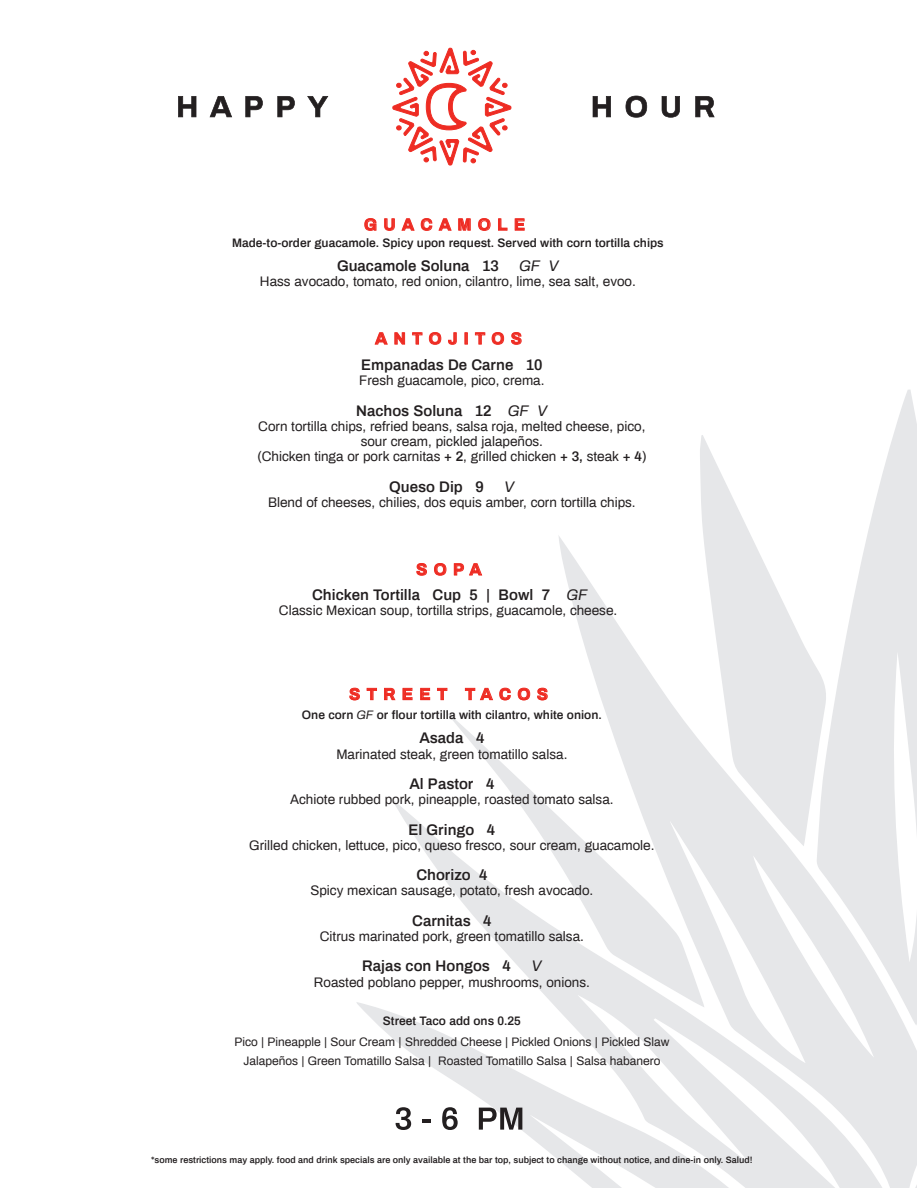
<style>
.page{position:relative;width:918px;height:1188px;background:#fff}
.page>*{position:absolute;margin:0;border:0;box-sizing:border-box;transform-origin:0 0}
.t1{font:700 16.5px "Archivo";letter-spacing:.4em;color:#ee2c23}
.t2{font:600 15px "Archivo";color:#231f20}
.t3{font:italic 15px "Archivo";color:#231f20}
.t4{font:13.5px/15.1px "Archivo";color:#231f20;text-align:center}
.t5{font:600 12px "Archivo";color:#231f20}
.t6{font:12px/18.9px "Archivo";color:#231f20;text-align:center}
.t7{font:600 9px "Archivo";color:#231f20}
.s1{font-weight:400;font-style:italic}
.s2{font-weight:600}
</style>
<div class="page">
<svg style="left:393px;top:48px;width:118px;height:118px"></svg>
<svg style="left:393px;top:536px;width:524px;height:652px"></svg>
<svg style="left:817px;top:389px;width:100px;height:637px;fill:#e6e7e9"></svg>
<svg style="left:356px;top:1002px;width:472px;height:186px"></svg>
<svg style="left:700px;top:435px;width:128px;height:411px;fill:#e6e7e9"></svg>
<svg style="left:445px;top:711px;width:259px;height:296px"></svg>
<svg style="left:178px;top:96px;width:18px;height:21px"></svg>
<svg style="left:210px;top:96px;width:22px;height:21px"></svg>
<svg style="left:245px;top:96px;width:18px;height:21px"></svg>
<svg style="left:277px;top:96px;width:18px;height:21px"></svg>
<svg style="left:307px;top:96px;width:21px;height:21px"></svg>
<svg style="left:593px;top:96px;width:18px;height:21px"></svg>
<svg style="left:626px;top:96px;width:21px;height:22px"></svg>
<svg style="left:662px;top:96px;width:18px;height:22px"></svg>
<svg style="left:695px;top:96px;width:20px;height:21px"></svg>
<svg style="left:364px;top:218px;width:12px;height:13px"></svg>
<svg style="left:384px;top:219px;width:11px;height:12px"></svg>
<svg style="left:402px;top:219px;width:13px;height:12px"></svg>
<svg style="left:421px;top:218px;width:11px;height:13px"></svg>
<svg style="left:439px;top:219px;width:13px;height:12px"></svg>
<svg style="left:458px;top:219px;width:13px;height:12px"></svg>
<svg style="left:478px;top:218px;width:13px;height:13px"></svg>
<svg style="left:498px;top:219px;width:9px;height:12px"></svg>
<svg style="left:515px;top:219px;width:10px;height:12px"></svg>
<svg style="left:375px;top:332px;width:13px;height:13px"></svg>
<svg style="left:395px;top:332px;width:10px;height:13px"></svg>
<svg style="left:412px;top:332px;width:10px;height:13px"></svg>
<svg style="left:429px;top:332px;width:12px;height:13px"></svg>
<svg style="left:448px;top:332px;width:9px;height:13px"></svg>
<svg style="left:465px;top:333px;width:3px;height:11px"></svg>
<svg style="left:475px;top:332px;width:10px;height:13px"></svg>
<svg style="left:492px;top:332px;width:12px;height:13px"></svg>
<svg style="left:511px;top:332px;width:11px;height:13px"></svg>
<svg style="left:417px;top:563px;width:10px;height:13px"></svg>
<svg style="left:434px;top:563px;width:12px;height:13px"></svg>
<svg style="left:454px;top:563px;width:28px;height:13px"></svg>
<svg style="left:350px;top:688px;width:10px;height:12px"></svg>
<svg style="left:367px;top:688px;width:10px;height:12px"></svg>
<svg style="left:384px;top:688px;width:11px;height:12px"></svg>
<svg style="left:403px;top:688px;width:9px;height:12px"></svg>
<svg style="left:420px;top:688px;width:10px;height:12px"></svg>
<svg style="left:437px;top:688px;width:10px;height:12px"></svg>
<svg style="left:465px;top:688px;width:28px;height:12px"></svg>
<svg style="left:499px;top:688px;width:12px;height:12px"></svg>
<svg style="left:518px;top:688px;width:12px;height:12px"></svg>
<svg style="left:537px;top:688px;width:11px;height:12px"></svg>
<svg style="left:396px;top:1107px;width:15px;height:23px"></svg>
<svg style="left:423px;top:1119px;width:8px;height:4px"></svg>
<svg style="left:442px;top:1107px;width:16px;height:23px"></svg>
<svg style="left:479px;top:1108px;width:43px;height:22px"></svg>
<p class="t1" style="left:364px;top:213px;width:162px">GUACAMOLE</p>
<p class="t2" style="left:337px;top:256px;width:163px">Guacamole Soluna 13</p>
<p class="t3" style="left:520px;top:256px;width:41px">GF V</p>
<p class="t4" style="left:260px;top:273px;width:377px">Hass avocado, tomato, red onion, cilantro, lime, sea salt, evoo.</p>
<p class="t5" style="left:232px;top:235px;width:433px">Made-to-order guacamole. Spicy upon request. Served with corn tortilla chips</p>
<p class="t1" style="left:375px;top:327px;width:148px">ANTOJITOS</p>
<p class="t2" style="left:361px;top:355px;width:183px">Empanadas De Carne 10</p>
<p class="t4" style="left:359px;top:373px;width:187px">Fresh guacamole, pico, crema.</p>
<p class="t2" style="left:356px;top:400px;width:193px">Nachos Soluna 12 <span class="s1">GF V</span></p>
<p class="t4" style="left:257px;top:418px;width:391px">Corn tortilla chips, refried beans, salsa roja, melted cheese, pico, sour cream, pickled jalapeños.<br>(Chicken tinga or pork carnitas <span class="s2">+ 2</span>, grilled chicken <span class="s2">+ 3,</span> steak <span class="s2">+ 4</span>)</p>
<p class="t2" style="left:389px;top:476px;width:96px">Queso Dip 9</p>
<p class="t3" style="left:505px;top:476px;width:12px">V</p>
<p class="t4" style="left:268px;top:494px;width:369px">Blend of cheeses, chilies, dos equis amber, corn tortilla chips.</p>
<p class="t1" style="left:416px;top:558px;width:67px">SOPA</p>
<p class="t2" style="left:312px;top:585px;width:277px">Chicken Tortilla Cup 5 | Bowl 7 <span class="s1">GF</span></p>
<p class="t4" style="left:279px;top:602px;width:340px">Classic Mexican soup, tortilla strips, guacamole, cheese.</p>
<p class="t1" style="left:349px;top:683px;width:200px">STREET TACOS</p>
<p class="t2" style="left:419px;top:728px;width:67px">Asada 4</p>
<p class="t4" style="left:336px;top:746px;width:233px">Marinated steak, green tomatillo salsa.</p>
<p class="t2" style="left:409px;top:773px;width:86px">Al Pastor 4</p>
<p class="t4" style="left:290px;top:791px;width:325px">Achiote rubbed pork, pineapple, roasted tomato salsa.</p>
<p class="t2" style="left:409px;top:819px;width:88px">El Gringo 4</p>
<p class="t4" style="left:249px;top:837px;width:407px">Grilled chicken, lettuce, pico, queso fresco, sour cream, guacamole.</p>
<p class="t2" style="left:416px;top:865px;width:73px">Chorizo 4</p>
<p class="t4" style="left:310px;top:882px;width:284px">Spicy mexican sausage, potato, fresh avocado.</p>
<p class="t2" style="left:412px;top:910px;width:81px">Carnitas 4</p>
<p class="t4" style="left:320px;top:928px;width:266px">Citrus marinated pork, green tomatillo salsa.</p>
<p class="t2" style="left:362px;top:956px;width:150px">Rajas con Hongos 4</p>
<p class="t3" style="left:532px;top:956px;width:12px">V</p>
<p class="t4" style="left:314px;top:974px;width:278px">Roasted poblano pepper, mushrooms, onions.</p>
<p class="t5" style="left:302px;top:706px;width:301px">One corn <span class="s1">GF</span> or flour tortilla with cilantro, white onion.</p>
<p class="t5" style="left:383px;top:1013px;width:139px">Street Taco add ons 0.25</p>
<p class="t6" style="left:234px;top:1032px;width:437px">Pico | Pineapple | Sour Cream | Shredded Cheese | Pickled Onions | Pickled Slaw<br>Jalapeños | Green Tomatillo Salsa | Roasted Tomatillo Salsa | Salsa habanero</p>
<p class="t7" style="left:151px;top:1154px;width:603px">*some restrictions may apply. food and drink specials are only available at the bar top, subject to change without notice, and dine-in only. Salud!</p>
</div>
